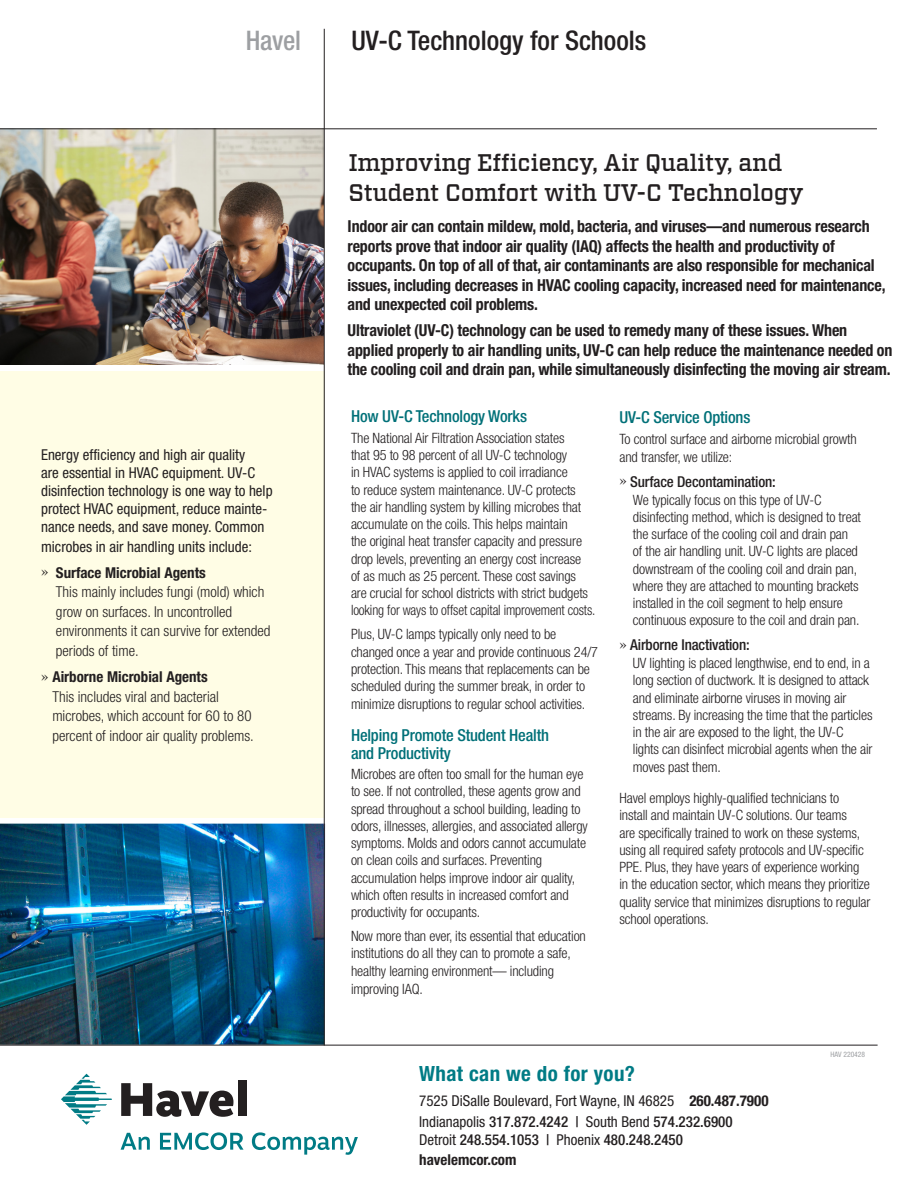
<style>
.page{position:relative;width:918px;height:1188px;background:#fff}
.page>*{position:absolute;margin:0;border:0;box-sizing:border-box;transform-origin:0 0}
._01_1_intro_copy{font:500 condensed 27px "Helvetica Neue";color:#231f20}
._01_1_intro_copy-2{font:500 condensed 27px "Helvetica Neue";letter-spacing:-.01em;color:#9d9fa2}
.Headline{font:500 24px "Vitesse";letter-spacing:-.01em;color:#231f20}
.t1{font:700 condensed 21px "Helvetica Neue";letter-spacing:.02em;color:#007b85}
.Intro_copy{font:700 condensed 16.5px/19.5px "Helvetica Neue";letter-spacing:-.01em;color:#231f20}
.Bold_Paragraph_Heade{font:500 condensed 16.5px/18px "Helvetica Neue";letter-spacing:-.01em;color:#007078}
.t2{font:300 condensed 15px/19.5px "Helvetica Neue";color:#231f20}
.Body_copy{font:condensed 15px/18px "Helvetica Neue";color:#231f20}
.t3{font:500 condensed 15px/18px "Helvetica Neue";letter-spacing:-.01em;color:#231f20}
.t4{font:700 condensed 15px "Helvetica Neue";color:#231f20}
.Body_copy-2{font:300 condensed 14.25px/17.2px "Helvetica Neue";letter-spacing:-.01em;color:#231f20}
.t5{font:condensed 7.5px "Helvetica Neue";color:#9d9fa2}
.s1{font-family:"Times";font-weight:400;font-stretch:normal}
.s2{font-weight:700}
.s3{font-weight:400}
</style>
<div class="page">
<img style="left:0;top:129px;width:324px;height:235px">
<img style="left:0;top:824px;width:324px;height:221px">
<div style="left:0;top:372px;width:324px;height:446px;background:#fffde5"></div>
<hr style="left:0;top:128px;width:877px;height:1px;background:#231f20">
<hr style="left:0;top:1045px;width:878px;height:1px;background:#231f20">
<hr style="left:324px;top:29px;width:1px;height:1017px;background:#231f20">
<svg style="left:121px;top:1083px;width:112px;height:34px"></svg>
<div style="left:238px;top:1081px;width:9px;height:35px;background:#231f20"></div>
<svg style="left:61px;top:1074px;width:51px;height:51px"></svg>
<svg style="left:121px;top:1133px;width:29px;height:17px"></svg>
<svg style="left:160px;top:1132px;width:84px;height:18px"></svg>
<svg style="left:252px;top:1132px;width:106px;height:23px"></svg>
<p class="_01_1_intro_copy-2" style="left:246px;top:24px;width:57px">Havel</p>
<p class="_01_1_intro_copy" style="left:351px;top:24px;width:297px">UV-C Technology for Schools</p>
<p class="Body_copy" style="left:41px;top:446px;width:233px">Energy efficiency and high air quality<br>are essential in HVAC equipment. UV-C disinfection technology is one way to help protect HVAC equipment, reduce mainte&shy;nance needs, and save money. Common</p>
<p class="Body_copy" style="left:41px;top:537px;width:213px">microbes in air handling units include:</p>
<p class="t2" style="left:56px;top:563px;width:216px;text-indent:-15px"><span class="s1">»</span> <span class="s2">Surface Microbial Agents<br></span>This mainly includes fungi (mold) which grow on surfaces. In uncontrolled environments it can survive for extended periods of time.</p>
<p class="t2" style="left:52px;top:667px;width:203px;text-indent:-11px"><span class="s1">»</span> <span class="s2">Airborne Microbial Agents<br></span>This includes viral and bacterial microbes, which account for 60 to 80 percent of indoor air quality problems.</p>
<p class="Headline" style="left:348px;top:147px;width:435px">Improving Efficiency, Air Quality, and</p>
<p class="Headline" style="left:348px;top:177px;width:457px">Student Comfort with UV-C Technology</p>
<p class="Intro_copy" style="left:348px;top:216px;width:539px">Indoor air can contain mildew, mold, bacteria, and viruses—and numerous research reports prove that indoor air quality (IAQ) affects the health and productivity of occupants. On top of all of that, air contaminants are also responsible for mechanical issues, including decreases in HVAC cooling capacity, increased need for maintenance, and unexpected coil problems.</p>
<p class="Intro_copy" style="left:348px;top:320px;width:546px">Ultraviolet (UV-C) technology can be used to remedy many of these issues. When applied properly to air handling units, UV-C can help reduce the maintenance needed on the cooling coil and drain pan, while simultaneously disinfecting the moving air stream.</p>
<p class="Bold_Paragraph_Heade" style="left:351px;top:407px;width:178px">How UV-C Technology Works</p>
<p class="Body_copy-2" style="left:351px;top:429px;width:246px">The National Air Filtration Association states<br>that 95 to 98 percent of all UV-C technology<br>in HVAC systems is applied to coil irradiance<br>to reduce system maintenance. UV-C protects<br>the air handling system by killing microbes that accumulate on the coils. This helps maintain<br>the original heat transfer capacity and pressure drop levels, preventing an energy cost increase<br>of as much as 25 percent. These cost savings are crucial for school districts with strict budgets looking for ways to offset capital improvement costs.</p>
<p class="Body_copy-2" style="left:351px;top:626px;width:249px">Plus, UV-C lamps typically only need to be changed once a year and provide continuous 24/7 protection. This means that replacements can be scheduled during the summer break, in order to minimize disruptions to regular school activities.</p>
<p class="Bold_Paragraph_Heade" style="left:351px;top:726px;width:200px">Helping Promote Student Health and Productivity</p>
<p class="Body_copy-2" style="left:351px;top:765px;width:238px">Microbes are often too small for the human eye to see. If not controlled, these agents grow and spread throughout a school building, leading to odors, illnesses, allergies, and associated allergy symptoms. Molds and odors cannot accumulate on clean coils and surfaces. Preventing accumulation helps improve indoor air quality, which often results in increased comfort and productivity for occupants.</p>
<p class="Body_copy-2" style="left:351px;top:927px;width:236px">Now more than ever, its essential that education institutions do all they can to promote a safe, healthy learning environment— including improving IAQ.</p>
<p class="Bold_Paragraph_Heade" style="left:619px;top:408px;width:132px">UV-C Service Options</p>
<p class="Body_copy-2" style="left:619px;top:430px;width:239px;line-height:18px">To control surface and airborne microbial growth and transfer, we utilize:</p>
<p class="t3" style="left:619px;top:472px;width:158px"><span class="s1">»</span> Surface Decontamination:</p>
<p class="Body_copy-2" style="left:633px;top:491px;width:230px">We typically focus on this type of UV-C disinfecting method, which is designed to treat the surface of the cooling coil and drain pan<br>of the air handling unit. UV-C lights are placed downstream of the cooling coil and drain pan, where they are attached to mounting brackets installed in the coil segment to help ensure continuous exposure to the coil and drain pan.</p>
<p class="t3" style="left:619px;top:636px;width:132px"><span class="s1">»</span> Airborne Inactivation:</p>
<p class="Body_copy-2" style="left:633px;top:654px;width:241px">UV lighting is placed lengthwise, end to end, in a long section of ductwork. It is designed to attack and eliminate airborne viruses in moving air streams. By increasing the time that the particles in the air are exposed to the light, the UV-C lights can disinfect microbial agents when the air moves past them.</p>
<p class="Body_copy-2" style="left:619px;top:789px;width:253px">Havel employs highly-qualified technicians to install and maintain UV-C solutions. Our teams<br>are specifically trained to work on these systems, using all required safety protocols and UV-specific PPE. Plus, they have years of experience working in the education sector, which means they prioritize quality service that minimizes disruptions to regular school operations.</p>
<p class="t5" style="left:831px;top:1050px;width:36px">HAV 220428</p>
<p class="t1" style="left:419px;top:1061px;width:217px">What can we do for you?</p>
<p class="Body_copy" style="left:419px;top:1091px;width:351px">7525 DiSalle Boulevard, Fort Wayne, IN 46825 <span class="s2">260.487.7900</span></p>
<p class="t3" style="left:419px;top:1112px;width:315px"><span class="s3">Indianapolis</span> 317.872.4242 | <span class="s3">South Bend</span> 574.232.6900<br><span class="s3">Detroit</span> 248.554.1053 | <span class="s3">Phoenix</span> 480.248.2450</p>
<p class="t4" style="left:419px;top:1151px;width:99px">havelemcor.com</p>
</div>
